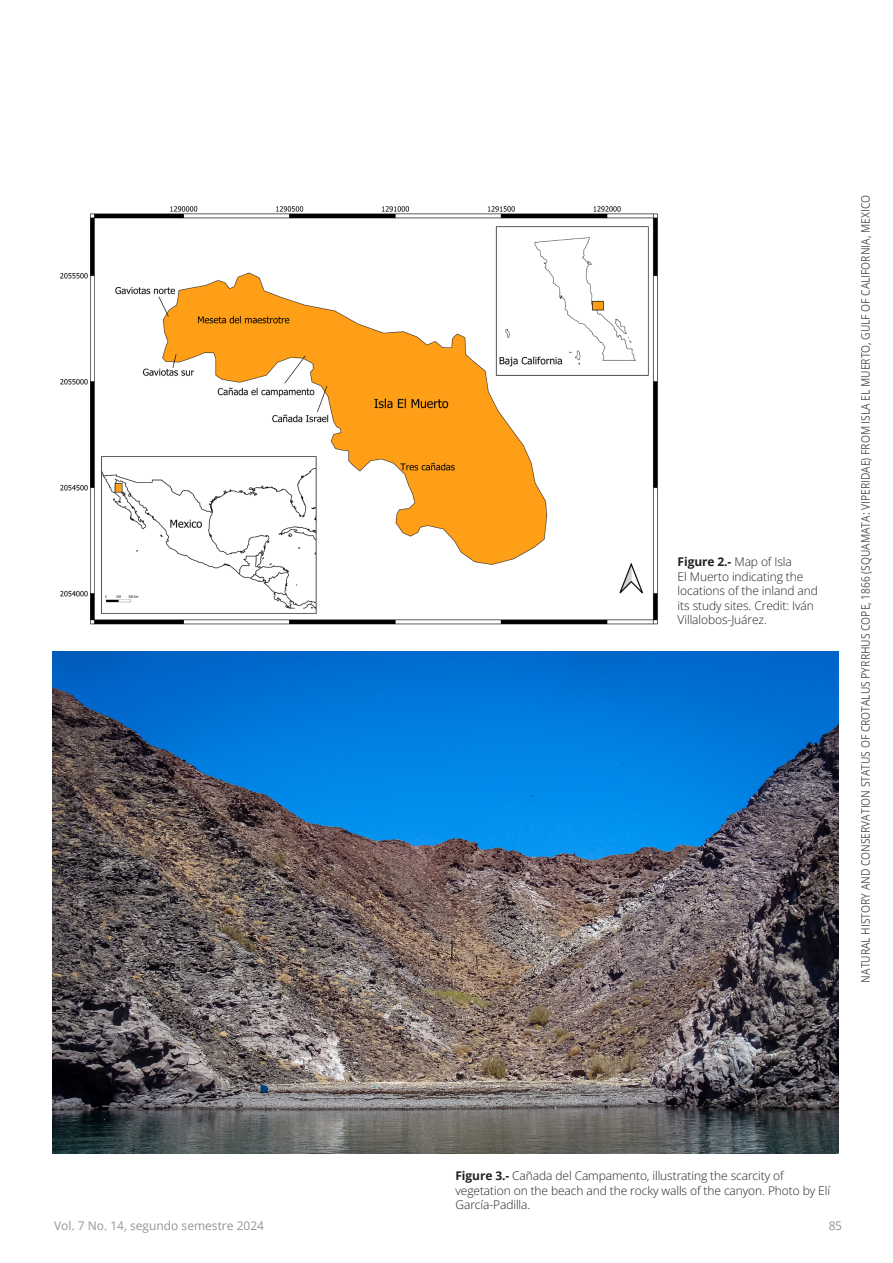
<style>
.page{position:relative;width:893px;height:1263px;background:#fff}
.page>*{position:absolute;margin:0;border:0;box-sizing:border-box;transform-origin:0 0}
.pie_de_foto{font:300 12px/14.4px "Open Sans";letter-spacing:-.01em;color:#231f20}
.t1{font:12px "Open Sans";color:#57585a;scale:.85 1}
.t2{font:12px "Open Sans";color:#939598}
.s1{font-weight:700}
</style>
<div class="page">
<img style="left:60px;top:206px;width:598px;height:419px">
<img style="left:52px;top:651px;width:787px;height:502px">
<p class="pie_de_foto" style="left:678px;top:554px;width:142px"><span class="s1">Figure 2.-</span> Map of Isla<br>El Muerto indicating the locations of the inland and its study sites. Credit: Iván<br>Villalobos-Juárez.</p>
<p class="t1" style="left:857px;top:983px;width:928px;rotate:-90deg">NATURAL HISTORY AND CONSERVATION STATUS OF CROTALUS PYRRHUS COPE, 1866 (SQUAMATA: VIPERIDAE) FROM ISLA EL MUERTO, GULF OF CALIFORNIA, MEXICO</p>
<p class="pie_de_foto" style="left:455px;top:1168px;width:376px"><span class="s1">Figure 3.-</span> Cañada del Campamento, illustrating the scarcity of vegetation on the beach and the rocky walls of the canyon. Photo by Elí<br>García-Padilla.</p>
<p class="t2" style="left:54px;top:1217px;width:212px">Vol. 7 No. 14, segundo semestre 2024</p>
<p class="t2" style="left:828px;top:1217px;width:15px">85</p>
</div>
